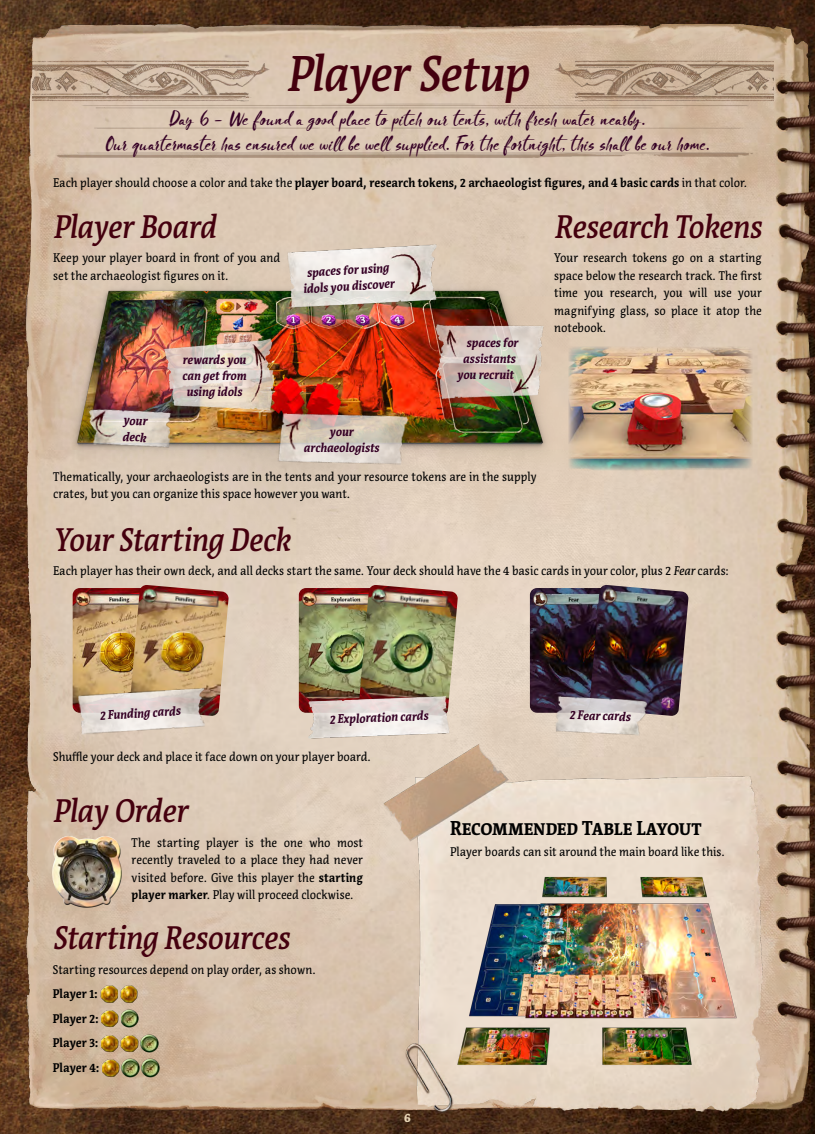
<style>
.page{position:relative;width:815px;height:1134px;background:#fff}
.page>*{position:absolute;margin:0;border:0;box-sizing:border-box;transform-origin:0 0}
.t1{font:italic 500 50px "Acuta";letter-spacing:-.02em;color:#44000e;scale:.9 1}
.t2{font:italic 500 32.5px "Acuta";letter-spacing:-.02em;color:#44000e;scale:.9 1}
.t3{font:700 20px "Acuta";letter-spacing:-.01em;color:#000;scale:.9 1}
.t4{font:16.88px/25px "Blooms";letter-spacing:.02em;color:#340024;text-align:center}
.t5{font:12.5px/17.5px "Acuta";color:#000;text-align:justify;scale:.9 1}
.t6{font:italic 700 12.5px/16.2px "Acuta";letter-spacing:-.005em;color:#340024;text-align:center;scale:.9 1}
.t7{font:700 12.5px/24.6px "Acuta";letter-spacing:.01em;color:#000;scale:.9 1}
.t8{font:900 12.5px "Acuta";color:#e7d5b5;scale:.9 1}
.s1{font-weight:400}
.s2{font-style:italic}
.s3{font-weight:700}
</style>
<div class="page">
<img style="left:0;top:0;width:814px;height:1134px">
<img style="left:814px;top:0;width:1px;height:1134px">
<img style="left:0;top:141px;width:568px;height:413px">
<img style="left:299px;top:588px;width:60px;height:125px">
<img style="left:359px;top:585px;width:99px;height:131px">
<img style="left:73px;top:588px;width:57px;height:125px">
<img style="left:130px;top:585px;width:99px;height:131px">
<img style="left:530px;top:588px;width:60px;height:125px">
<img style="left:590px;top:585px;width:98px;height:131px">
<img style="left:383px;top:736px;width:383px;height:380px">
<img style="left:435px;top:324px;width:112px;height:95px">
<img style="left:288px;top:244px;width:149px;height:63px">
<img style="left:308px;top:697px;width:141px;height:42px">
<img style="left:84px;top:402px;width:92px;height:53px">
<img style="left:551px;top:693px;width:97px;height:46px">
<img style="left:276px;top:409px;width:135px;height:61px">
<img style="left:78px;top:688px;width:127px;height:46px">
<img style="left:554px;top:60px;width:220px;height:42px">
<img style="left:33px;top:60px;width:236px;height:42px">
<img style="left:57px;top:101px;width:706px;height:106px">
<div style="left:52px;top:835px;width:68px;height:67px;background:#fff;opacity:.75"></div>
<div style="left:54px;top:841px;width:68px;height:67px;background:#000;opacity:.75"></div>
<img style="left:100px;top:984px;width:18px;height:20px">
<img style="left:120px;top:984px;width:18px;height:20px">
<img style="left:101px;top:1009px;width:18px;height:20px">
<img style="left:121px;top:1009px;width:17px;height:20px">
<img style="left:101px;top:1033px;width:17px;height:20px">
<img style="left:121px;top:1033px;width:17px;height:20px">
<img style="left:141px;top:1033px;width:17px;height:20px">
<img style="left:102px;top:1058px;width:17px;height:20px">
<img style="left:122px;top:1058px;width:17px;height:20px">
<img style="left:142px;top:1058px;width:17px;height:20px">
<img style="left:450px;top:864px;width:299px;height:206px">
<img style="left:563px;top:341px;width:195px;height:135px">
<img style="left:164px;top:338px;width:111px;height:92px">
<h1 class="t1" style="left:287px;top:43px;width:270px">Player Setup</h1>
<h3 class="t4" style="left:106px;top:107px;width:605px">Day 6 – We found a good place to pitch our tents, with fresh water nearby.<br>Our quartermaster has ensured we will be well supplied. For the fortnight, this shall be our home.</h3>
<p class="t7" style="left:53px;top:170px;width:773px"><span class="s1">Each player should choose a color and take the</span> player board, research tokens, 2 archaeologist figures, and 4 basic cards <span class="s1">in that color.</span></p>
<h2 class="t2" style="left:53px;top:207px;width:183px">Player Board</h2>
<p class="t5" style="left:53px;top:249px;width:254px">Keep your player board in front of you and set the archaeologist figures on it.</p>
<p class="t6" style="left:302px;top:264px;width:103px;rotate:-3deg">spaces for using idols you discover</p>
<p class="t6" style="left:182px;top:351px;width:73px">rewards you can get from using idols</p>
<p class="t6" style="left:124px;top:412px;width:28px;text-align:left;rotate:3deg">your deck</p>
<p class="t6" style="left:304px;top:423px;width:86px">your archaeologists</p>
<p class="t6" style="left:466px;top:334px;width:59px">spaces for</p>
<p class="t6" style="left:463px;top:351px;width:60px">assistants</p>
<p class="t6" style="left:457px;top:367px;width:64px">you recruit</p>
<p class="t5" style="left:53px;top:468px;width:539px">Thematically, your archaeologists are in the tents and your resource tokens are in the supply crates, but you can organize this space however you want.</p>
<h2 class="t2" style="left:554px;top:207px;width:232px">Research Tokens</h2>
<p class="t5" style="left:554px;top:249px;width:232px">Your research tokens go on a starting space below the research track. The first time you research, you will use your magnifying glass, so place it atop the notebook.</p>
<h2 class="t2" style="left:53px;top:520px;width:265px">Your Starting Deck</h2>
<p class="t5" style="left:53px;top:562px;width:752px">Each player has their own deck, and all decks start the same. Your deck should have the 4 basic cards in your color, plus 2 <span class="s2">Fear</span> cards:</p>
<p class="t6" style="left:99px;top:707px;width:91px;rotate:-3deg">2 Funding cards</p>
<p class="t6" style="left:570px;top:707px;width:69px;rotate:2deg">2 Fear cards</p>
<p class="t6" style="left:329px;top:711px;width:111px;rotate:-2deg">2 Exploration cards</p>
<p class="t5" style="left:53px;top:748px;width:354px">Shuffle your deck and place it face down on your player board.</p>
<h2 class="t2" style="left:53px;top:791px;width:151px">Play Order</h2>
<p class="t5" style="left:132px;top:834px;width:259px">The starting player is the one who most recently traveled to a place they had never visited before. Give this player the <span class="s3">starting player marker</span>. Play will proceed clockwise.</p>
<h2 class="t2" style="left:53px;top:918px;width:264px">Starting Resources</h2>
<p class="t5" style="left:53px;top:960px;width:294px">Starting resources depend on play order, as shown.</p>
<p class="t7" style="left:53px;top:981px;width:53px">Player 1:<br>Player 2:<br>Player 3:<br>Player 4:</p>
<p class="t8" style="left:404px;top:1110px;width:9px">6</p>
<h3 class="t3" style="left:450px;top:816px;width:281px">Recommended Table Layout</h3>
<p class="t5" style="left:450px;top:843px;width:307px">Player boards can sit around the main board like this.</p>
</div>
